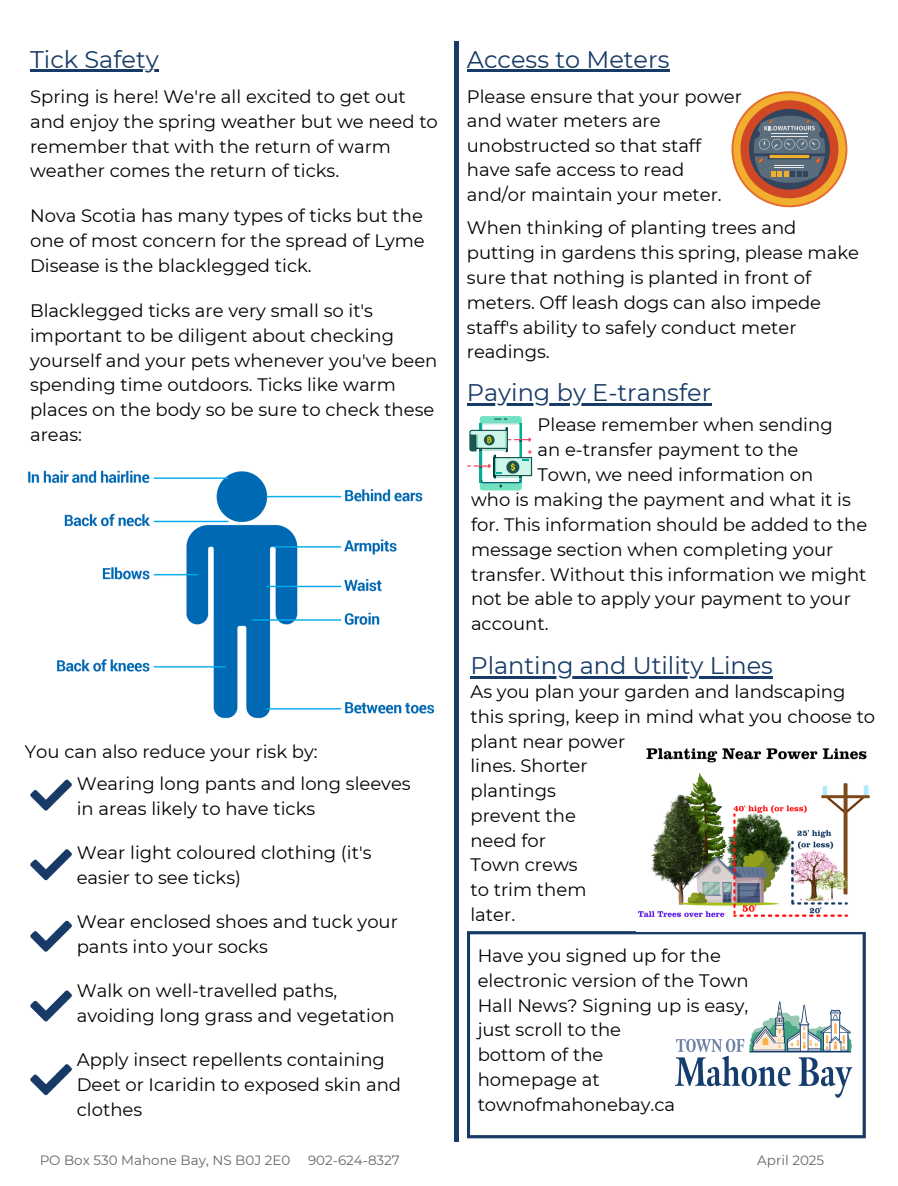
<style>
.page{position:relative;width:898px;height:1186px;background:#fff}
.page>*{position:absolute;margin:0;border:0;box-sizing:border-box;transform-origin:0 0}
.t1{font:24px "Montserrat";color:#173b66}
.t2{font:18px/24.8px "Montserrat";color:#000}
.t3{font:13.5px "Montserrat";color:#000}
</style>
<div class="page">
<svg style="left:467px;top:931px;width:399px;height:206px"></svg>
<img style="left:666px;top:991px;width:196px;height:112px">
<hr style="left:454px;top:41px;width:4px;height:1100px;background:#173b66">
<img style="left:28px;top:470px;width:407px;height:249px">
<svg style="left:30px;top:779px;width:42px;height:31px"></svg>
<hr style="left:30px;top:70px;width:129px;height:2px;background:#173b66">
<hr style="left:467px;top:70px;width:202px;height:2px;background:#173b66">
<svg style="left:30px;top:849px;width:42px;height:31px"></svg>
<svg style="left:30px;top:920px;width:42px;height:31px"></svg>
<svg style="left:30px;top:990px;width:42px;height:31px"></svg>
<svg style="left:30px;top:1064px;width:42px;height:31px"></svg>
<svg style="left:731px;top:91px;width:116px;height:116px"></svg>
<div style="left:733px;top:93px;width:112px;height:112px;background:#f2ae2e;border-radius:50%"></div>
<div style="left:740px;top:100px;width:98px;height:98px;background:#d04725;border-radius:50%"></div>
<div style="left:749px;top:109px;width:81px;height:81px;background:#33455d;border-radius:50%"></div>
<svg style="left:753px;top:115px;width:72px;height:68px"></svg>
<hr style="left:771px;top:133px;width:36px;height:1px;background:#e6e6e7">
<hr style="left:771px;top:136px;width:36px;height:1px;background:#e6e6e7">
<hr style="left:467px;top:403px;width:244px;height:2px;background:#173b66">
<svg style="left:467px;top:416px;width:65px;height:74px"></svg>
<hr style="left:470px;top:676px;width:303px;height:2px;background:#173b66">
<img style="left:638px;top:748px;width:232px;height:170px">
<p class="t1" style="left:30px;top:44px;width:130px">Tick Safety</p>
<h4 class="t1" style="left:467px;top:44px;width:204px">Access to Meters</h4>
<h4 class="t2" style="left:30px;top:84px;width:409px">Spring is here! We're all excited to get out and enjoy the spring weather but we need to remember that with the return of warm weather comes the return of ticks.</h4>
<p class="t2" style="left:30px;top:203px;width:396px;text-align:justify">Nova Scotia has many types of ticks but the one of most concern for the spread of Lyme Disease is the blacklegged tick.</p>
<p class="t2" style="left:30px;top:298px;width:409px">Blacklegged ticks are very small so it's important to be diligent about checking yourself and your pets whenever you've been spending time outdoors. Ticks like warm places on the body so be sure to check these areas:</p>
<p class="t2" style="left:467px;top:84px;width:276px">Please ensure that your power and water meters are unobstructed so that staff have safe access to read and/or maintain your meter.</p>
<p class="t2" style="left:467px;top:215px;width:394px">When thinking of planting trees and putting in gardens this spring, please make sure that nothing is planted in front of meters. Off leash dogs can also impede staff's ability to safely conduct meter readings.</p>
<p class="t1" style="left:467px;top:378px;width:246px">Paying by E-transfer</p>
<h4 class="t2" style="left:537px;top:412px;width:297px">Please remember when sending an e-transfer payment to the<br>Town, we need information on</h4>
<p class="t2" style="left:471px;top:487px;width:398px">who is making the payment and what it is for. This information should be added to the message section when completing your transfer. Without this information we might not be able to apply your payment to your account.</p>
<p class="t1" style="left:470px;top:650px;width:304px">Planting and Utility Lines</p>
<p class="t2" style="left:470px;top:679px;width:406px">As you plan your garden and landscaping this spring, keep in mind what you choose to plant near power<br>lines. Shorter<br>plantings<br>prevent the<br>need for<br>Town crews<br>to trim them<br>later.</p>
<h2 class="t2" style="left:25px;top:739px;width:294px">You can also reduce your risk by:</h2>
<h2 class="t2" style="left:77px;top:770px;width:335px;line-height:25.2px">Wearing long pants and long sleeves in areas likely to have ticks</h2>
<h4 class="t2" style="left:77px;top:839px;width:296px;line-height:25.2px">Wear light coloured clothing (it's easier to see ticks)</h4>
<h4 class="t2" style="left:77px;top:908px;width:323px;line-height:25.2px">Wear enclosed shoes and tuck your pants into your socks</h4>
<h4 class="t2" style="left:77px;top:977px;width:319px;line-height:25.2px">Walk on well-travelled paths, avoiding long grass and vegetation</h4>
<h4 class="t2" style="left:77px;top:1046px;width:326px;line-height:25.2px">Apply insect repellents containing<br>Deet or Icaridin to exposed skin and clothes</h4>
<p class="t3" style="left:40px;top:1151px;width:252px">PO Box 530 Mahone Bay, NS B0J 2E0</p>
<p class="t3" style="left:308px;top:1151px;width:93px">902-624-8327</p>
<p class="t3" style="left:757px;top:1151px;width:68px">April 2025</p>
<h4 class="t2" style="left:478px;top:942px;width:272px">Have you signed up for the electronic version of the Town<br>Hall News? Signing up is easy, just scroll to the<br>bottom of the<br>homepage at townofmahonebay.ca</h4>
</div>
